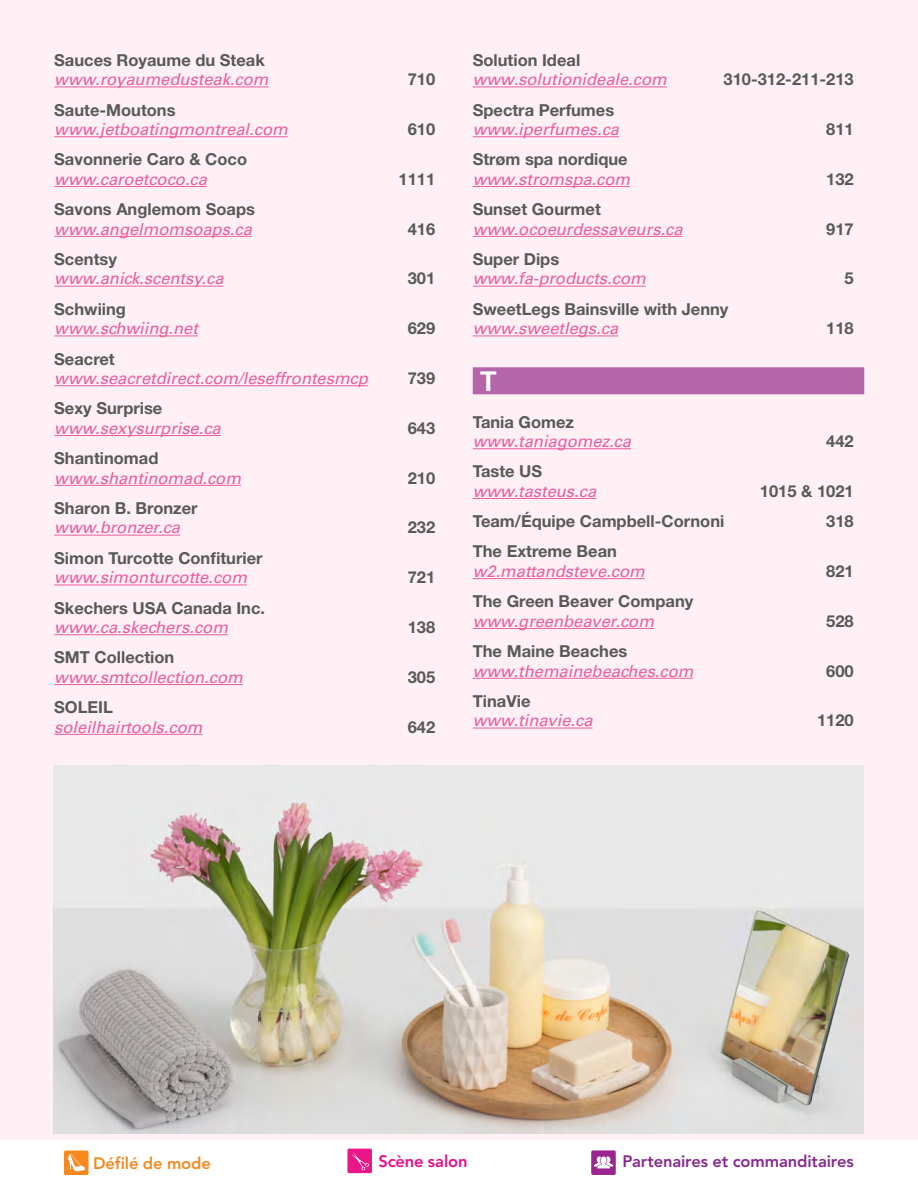
<style>
.page{position:relative;width:918px;height:1188px;background:#fff}
.page>*{position:absolute;margin:0;border:0;box-sizing:border-box;transform-origin:0 0}
.t1{font:700 28.5px "Univers";color:#fff}
.t2{font:italic 16.5px "Univers LT Std";color:#ed5d9d}
.t3{font:700 16.5px "Helvetica Neue LT Std";color:#58595b}
.t4{font:800 16.5px "Avenir";letter-spacing:-.005em;color:#872b90}
.t5{font:800 16.5px "Avenir";letter-spacing:-.01em;color:#f58a20}
.t6{font:800 16.5px "Avenir";letter-spacing:-.01em;color:#e90d88}
</style>
<div class="page">
<div style="left:0;top:0;width:918px;height:1140px;background:#fff0f6"></div>
<div style="left:64px;top:1151px;width:25px;height:24px;background:#f6881f;border-radius:2px"></div>
<svg style="left:68px;top:1154px;width:17px;height:17px"></svg>
<div style="left:347px;top:1149px;width:25px;height:24px;background:#e91788;border-radius:2px"></div>
<svg style="left:351px;top:1152px;width:18px;height:19px"></svg>
<div style="left:591px;top:1150px;width:25px;height:25px;background:#9b258f;border-radius:2px"></div>
<svg style="left:594px;top:1156px;width:20px;height:12px"></svg>
<hr style="left:54px;top:87px;width:214px;height:1px;background:#ed5d9d">
<hr style="left:54px;top:136px;width:234px;height:1px;background:#ed5d9d">
<hr style="left:54px;top:186px;width:153px;height:1px;background:#ed5d9d">
<hr style="left:54px;top:236px;width:198px;height:1px;background:#ed5d9d">
<hr style="left:54px;top:286px;width:170px;height:1px;background:#ed5d9d">
<hr style="left:54px;top:336px;width:144px;height:1px;background:#ed5d9d">
<hr style="left:54px;top:385px;width:314px;height:1px;background:#ed5d9d">
<hr style="left:54px;top:435px;width:167px;height:1px;background:#ed5d9d">
<hr style="left:54px;top:485px;width:187px;height:1px;background:#ed5d9d">
<hr style="left:54px;top:535px;width:126px;height:1px;background:#ed5d9d">
<hr style="left:54px;top:585px;width:193px;height:1px;background:#ed5d9d">
<hr style="left:54px;top:634px;width:174px;height:1px;background:#ed5d9d">
<hr style="left:54px;top:684px;width:189px;height:1px;background:#ed5d9d">
<hr style="left:54px;top:734px;width:148px;height:1px;background:#ed5d9d">
<hr style="left:473px;top:87px;width:194px;height:1px;background:#ed5d9d">
<hr style="left:473px;top:136px;width:146px;height:1px;background:#ed5d9d">
<hr style="left:473px;top:186px;width:157px;height:1px;background:#ed5d9d">
<hr style="left:473px;top:236px;width:210px;height:1px;background:#ed5d9d">
<hr style="left:473px;top:286px;width:173px;height:1px;background:#ed5d9d">
<hr style="left:473px;top:336px;width:145px;height:1px;background:#ed5d9d">
<div style="left:473px;top:367px;width:391px;height:27px;background:#b565a9"></div>
<hr style="left:473px;top:448px;width:158px;height:1px;background:#ed5d9d">
<hr style="left:473px;top:498px;width:123px;height:1px;background:#ed5d9d">
<hr style="left:473px;top:578px;width:172px;height:1px;background:#ed5d9d">
<hr style="left:473px;top:628px;width:181px;height:1px;background:#ed5d9d">
<hr style="left:473px;top:678px;width:220px;height:1px;background:#ed5d9d">
<hr style="left:473px;top:728px;width:120px;height:1px;background:#ed5d9d">
<img style="left:54px;top:766px;width:810px;height:368px">
<p class="t3" style="left:54px;top:50px;width:212px">Sauces Royaume du Steak</p>
<p class="t2" style="left:54px;top:70px;width:216px">www.royaumedusteak.com</p>
<p class="t3" style="left:408px;top:69px;width:29px">710</p>
<p class="t3" style="left:54px;top:99px;width:123px">Saute-Moutons</p>
<p class="t2" style="left:54px;top:119px;width:235px">www.jetboatingmontreal.com</p>
<p class="t3" style="left:408px;top:119px;width:29px">610</p>
<p class="t3" style="left:54px;top:149px;width:194px">Savonnerie Caro &amp; Coco</p>
<p class="t2" style="left:54px;top:169px;width:154px">www.caroetcoco.ca</p>
<p class="t3" style="left:399px;top:169px;width:38px">1111</p>
<p class="t3" style="left:54px;top:199px;width:202px">Savons Anglemom Soaps</p>
<p class="t2" style="left:54px;top:219px;width:199px">www.angelmomsoaps.ca</p>
<p class="t3" style="left:408px;top:219px;width:29px">416</p>
<p class="t3" style="left:54px;top:249px;width:64px">Scentsy</p>
<p class="t2" style="left:54px;top:269px;width:171px">www.anick.scentsy.ca</p>
<p class="t3" style="left:408px;top:268px;width:29px">301</p>
<p class="t3" style="left:54px;top:299px;width:73px">Schwiing</p>
<p class="t2" style="left:54px;top:319px;width:145px">www.schwiing.net</p>
<p class="t3" style="left:408px;top:318px;width:29px">629</p>
<p class="t3" style="left:54px;top:348px;width:62px">Seacret</p>
<p class="t2" style="left:54px;top:368px;width:315px">www.seacretdirect.com/leseffrontesmcp</p>
<p class="t3" style="left:408px;top:368px;width:29px">739</p>
<p class="t3" style="left:54px;top:398px;width:110px">Sexy Surprise</p>
<p class="t2" style="left:54px;top:418px;width:168px">www.sexysurprise.ca</p>
<p class="t3" style="left:408px;top:418px;width:29px">643</p>
<p class="t3" style="left:54px;top:448px;width:106px">Shantinomad</p>
<p class="t2" style="left:54px;top:468px;width:188px">www.shantinomad.com</p>
<p class="t3" style="left:408px;top:468px;width:29px">210</p>
<p class="t3" style="left:54px;top:498px;width:145px">Sharon B. Bronzer</p>
<p class="t2" style="left:54px;top:518px;width:127px">www.bronzer.ca</p>
<p class="t3" style="left:408px;top:517px;width:29px">232</p>
<p class="t3" style="left:54px;top:548px;width:210px">Simon Turcotte Confiturier</p>
<p class="t2" style="left:54px;top:568px;width:194px">www.simonturcotte.com</p>
<p class="t3" style="left:408px;top:567px;width:29px">721</p>
<p class="t3" style="left:54px;top:597px;width:212px">Skechers USA Canada Inc.</p>
<p class="t2" style="left:54px;top:617px;width:175px">www.ca.skechers.com</p>
<p class="t3" style="left:408px;top:617px;width:29px">138</p>
<p class="t3" style="left:54px;top:647px;width:122px">SMT Collection</p>
<p class="t2" style="left:54px;top:667px;width:190px">www.smtcollection.com</p>
<p class="t3" style="left:408px;top:667px;width:29px">305</p>
<p class="t3" style="left:54px;top:697px;width:60px">SOLEIL</p>
<p class="t2" style="left:54px;top:717px;width:150px">soleilhairtools.com</p>
<p class="t3" style="left:408px;top:717px;width:29px">642</p>
<p class="t3" style="left:473px;top:50px;width:109px">Solution Ideal</p>
<p class="t2" style="left:473px;top:70px;width:196px">www.solutionideale.com</p>
<p class="t3" style="left:724px;top:69px;width:132px">310-312-211-213</p>
<p class="t3" style="left:473px;top:99px;width:143px">Spectra Perfumes</p>
<p class="t2" style="left:473px;top:119px;width:148px">www.iperfumes.ca</p>
<p class="t3" style="left:826px;top:119px;width:29px">811</p>
<p class="t3" style="left:473px;top:149px;width:156px">Strøm spa nordique</p>
<p class="t2" style="left:473px;top:169px;width:159px">www.stromspa.com</p>
<p class="t3" style="left:826px;top:169px;width:29px">132</p>
<p class="t3" style="left:473px;top:199px;width:130px">Sunset Gourmet</p>
<p class="t2" style="left:473px;top:219px;width:211px">www.ocoeurdessaveurs.ca</p>
<p class="t3" style="left:826px;top:219px;width:29px">917</p>
<p class="t3" style="left:473px;top:249px;width:88px">Super Dips</p>
<p class="t2" style="left:473px;top:269px;width:174px">www.fa-products.com</p>
<p class="t3" style="left:845px;top:268px;width:11px">5</p>
<p class="t3" style="left:473px;top:299px;width:257px">SweetLegs Bainsville with Jenny</p>
<p class="t2" style="left:473px;top:319px;width:147px">www.sweetlegs.ca</p>
<p class="t3" style="left:826px;top:318px;width:29px">118</p>
<h1 class="t1" style="left:480px;top:363px;width:19px">T</h1>
<p class="t3" style="left:473px;top:411px;width:103px">Tania Gomez</p>
<p class="t2" style="left:473px;top:431px;width:160px">www.taniagomez.ca</p>
<p class="t3" style="left:826px;top:431px;width:29px">442</p>
<p class="t3" style="left:473px;top:461px;width:71px">Taste US</p>
<p class="t2" style="left:473px;top:481px;width:125px">www.tasteus.ca</p>
<p class="t3" style="left:760px;top:481px;width:95px">1015 &amp; 1021</p>
<p class="t3" style="left:473px;top:511px;width:253px">Team/Équipe Campbell-Cornoni</p>
<p class="t3" style="left:826px;top:511px;width:29px">318</p>
<p class="t3" style="left:473px;top:541px;width:146px">The Extreme Bean</p>
<p class="t2" style="left:473px;top:561px;width:173px">w2.mattandsteve.com</p>
<p class="t3" style="left:826px;top:561px;width:29px">821</p>
<p class="t3" style="left:473px;top:591px;width:222px">The Green Beaver Company</p>
<p class="t2" style="left:473px;top:611px;width:183px">www.greenbeaver.com</p>
<p class="t3" style="left:826px;top:611px;width:29px">528</p>
<p class="t3" style="left:473px;top:641px;width:156px">The Maine Beaches</p>
<p class="t2" style="left:473px;top:661px;width:222px">www.themainebeaches.com</p>
<p class="t3" style="left:826px;top:660px;width:29px">600</p>
<p class="t3" style="left:473px;top:691px;width:59px">TinaVie</p>
<p class="t2" style="left:473px;top:711px;width:121px">www.tinavie.ca</p>
<p class="t3" style="left:817px;top:710px;width:38px">1120</p>
<p class="t5" style="left:93px;top:1153px;width:119px">Défilé de mode</p>
<p class="t6" style="left:378px;top:1152px;width:91px">Scène salon</p>
<p class="t4" style="left:622px;top:1152px;width:233px">Partenaires et commanditaires</p>
</div>
